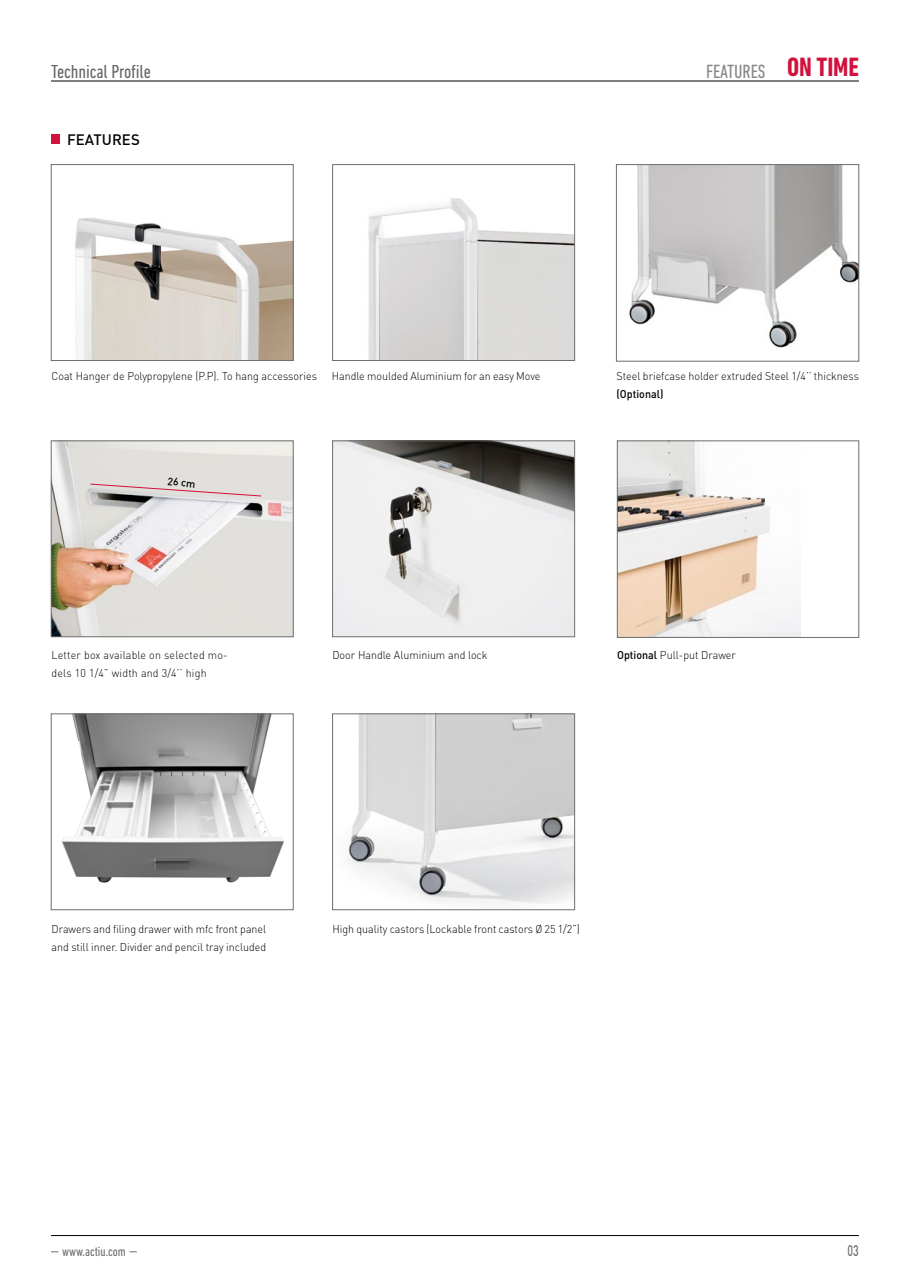
<style>
.page{position:relative;width:910px;height:1280px;background:#fff}
.page>*{position:absolute;margin:0;border:0;box-sizing:border-box;transform-origin:0 0}
.t1{font:700 condensed 27px "DIN Next LT Pro";letter-spacing:-.005em;color:#d1123c}
.t2{font:condensed 19.5px "DIN Next LT Pro";letter-spacing:-.005em;color:#000}
.t3{font:condensed 19.5px "DIN Next LT Pro";letter-spacing:-.005em;color:#878786}
.t4{font:500 15.15px "DIN Pro";color:#6e6e6e;scale:.7 1}
.t5{font:500 15px "DIN Pro";letter-spacing:.005em;color:#000}
.t6{font:condensed 13.5px "DIN Next LT Pro";color:#6e6e6e}
.t7{font:300 11.25px/18px "DIN Pro";color:#000;scale:.95 1}
.t8{font:500 11.25px "DIN Pro";color:#000;scale:.95 1}
.t9{font:500 10.65px "DIN Pro";color:#000}
.s1{font-weight:500}
</style>
<div class="page">
<hr style="left:51px;top:81px;width:808px;height:1px;background:#000">
<hr style="left:51px;top:1235px;width:808px;height:1px;background:#000">
<div style="left:52px;top:134px;width:8px;height:10px;background:#d1123c"></div>
<img style="left:75px;top:218px;width:216px;height:141px">
<div style="left:51px;top:164px;width:242px;height:197px;border:1px solid #6e6e6e"></div>
<img style="left:368px;top:198px;width:205px;height:161px">
<div style="left:332px;top:164px;width:243px;height:197px;border:1px solid #6e6e6e"></div>
<img style="left:629px;top:166px;width:228px;height:182px">
<div style="left:616px;top:164px;width:243px;height:197px;border:1px solid #6e6e6e"></div>
<img style="left:619px;top:443px;width:182px;height:193px">
<div style="left:617px;top:441px;width:242px;height:197px;border:1px solid #6e6e6e"></div>
<img style="left:53px;top:443px;width:238px;height:192px">
<div style="left:51px;top:441px;width:242px;height:196px;border:1px solid #6e6e6e"></div>
<img style="left:334px;top:443px;width:239px;height:192px">
<div style="left:332px;top:441px;width:243px;height:196px;border:1px solid #6e6e6e"></div>
<img style="left:61px;top:716px;width:224px;height:167px">
<div style="left:51px;top:714px;width:242px;height:196px;border:1px solid #6e6e6e"></div>
<img style="left:347px;top:716px;width:226px;height:188px">
<div style="left:332px;top:714px;width:243px;height:196px;border:1px solid #6e6e6e"></div>
<svg style="left:89px;top:483px;width:173px;height:14px;background:#d2c4c4"></svg>
<h2 class="t2" style="left:51px;top:61px;width:102px">Technical Profile</h2>
<h2 class="t3" style="left:706px;top:61px;width:61px">FEATURES</h2>
<h3 class="t5" style="left:67px;top:129px;width:74px">FEATURES</h3>
<h1 class="t1" style="left:787px;top:51px;width:73px">ON TIME</h1>
<p class="t7" style="left:52px;top:366px;width:281px">Coat Hanger de Polypropylene (P.P). To hang accessories</p>
<p class="t7" style="left:332px;top:366px;width:221px">Handle moulded Aluminium for an easy Move</p>
<p class="t7" style="left:617px;top:366px;width:257px">Steel briefcase holder extruded Steel 1/4’’ thickness</p>
<p class="t8" style="left:617px;top:386px;width:51px">(Optional)</p>
<p class="t9" style="left:168px;top:473px;width:30px;rotate:6deg">26 cm</p>
<p class="t7" style="left:52px;top:645px;width:187px">Letter box available on selected mo&shy;dels 10 1/4” width and 3/4’’ high</p>
<p class="t7" style="left:332px;top:645px;width:165px">Door Handle Aluminium and lock</p>
<p class="t7" style="left:617px;top:645px;width:127px"><span class="s1">Optional</span> Pull-put Drawer</p>
<p class="t7" style="left:52px;top:920px;width:228px">Drawers and filing drawer with mfc front panel</p>
<p class="t7" style="left:332px;top:920px;width:262px">High quality castors (Lockable front castors Ø 25 1/2”)</p>
<p class="t7" style="left:52px;top:938px;width:228px">and still inner. Divider and pencil tray included</p>
<p class="t6" style="left:62px;top:1243px;width:65px">www.actiu.com</p>
<h3 class="t4" style="left:848px;top:1240px;width:18px">03</h3>
</div>
